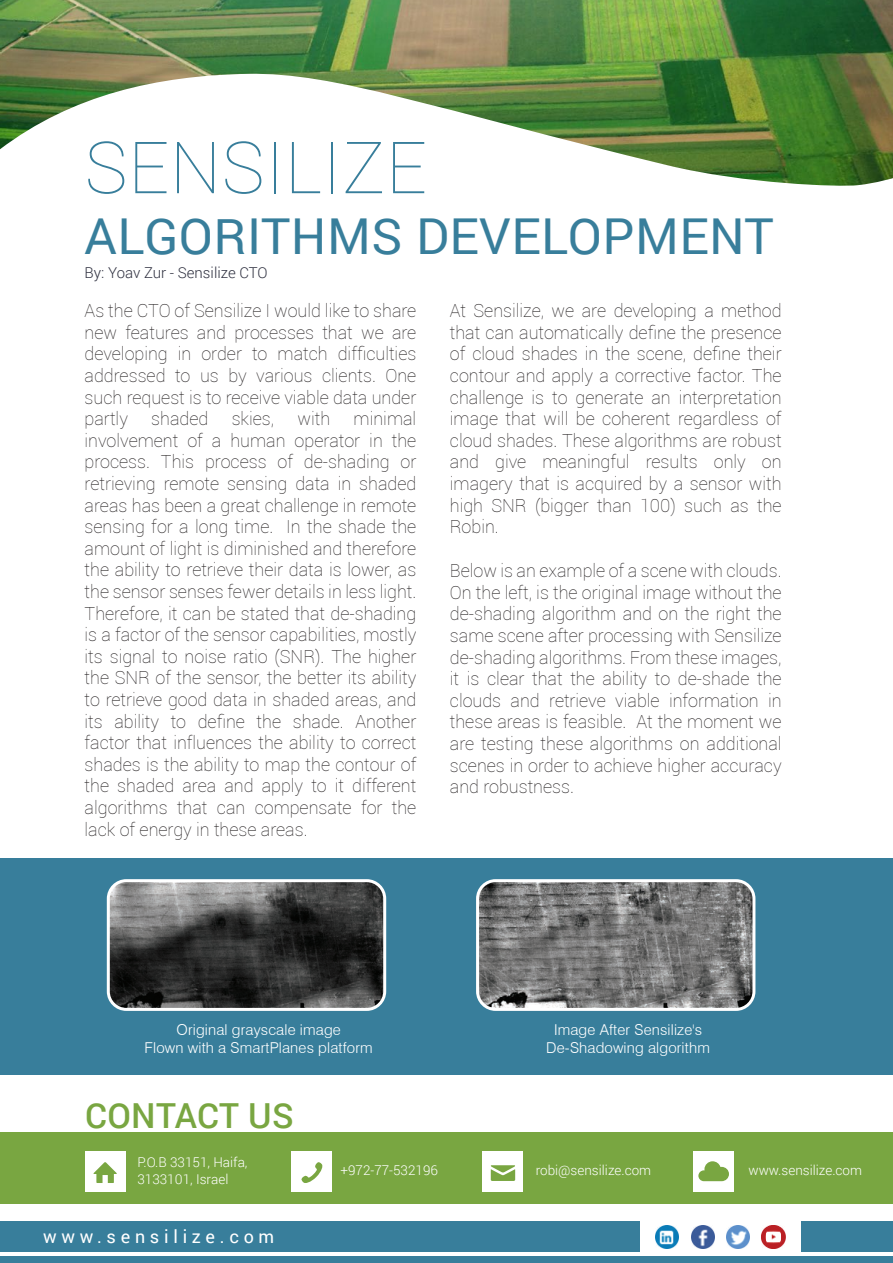
<style>
.page{position:relative;width:893px;height:1263px;background:#fff}
.page>*{position:absolute;margin:0;border:0;box-sizing:border-box;transform-origin:0 0}
.t1{font:100 72px "Roboto";letter-spacing:.01em;color:#387e9b}
.t2{font:49.5px "Roboto";letter-spacing:.01em;color:#387e9b}
.t3{font:500 34.5px "Roboto";letter-spacing:.01em;color:#79a641}
.t4{font:100 18px/21.6px "Roboto";color:#231f20;text-align:justify}
.t5{font:18px "Roboto";letter-spacing:.265em;color:#fff}
.t6{font:300 15px/18px "Swiss 721 BT";letter-spacing:.01em;color:#fff;text-align:center}
.t7{font:300 15px "Roboto";color:#2f3140}
.t8{font:300 13.5px/16.2px "Roboto";color:#fff}
</style>
<div class="page">
<div style="left:0;top:858px;width:893px;height:216px;background:#387e9b"></div>
<img style="left:0;top:0;width:893px;height:186px">
<div style="left:0;top:1132px;width:893px;height:71px;background:#79a641"></div>
<div style="left:0;top:1221px;width:640px;height:31px;background:#387e9b"></div>
<div style="left:802px;top:1221px;width:91px;height:31px;background:#387e9b"></div>
<img style="left:726px;top:1226px;width:24px;height:23px">
<img style="left:762px;top:1226px;width:23px;height:23px">
<img style="left:656px;top:1226px;width:23px;height:23px">
<img style="left:691px;top:1226px;width:23px;height:23px">
<div style="left:0;top:1256px;width:893px;height:7px;background:#387e9b"></div>
<img style="left:111px;top:883px;width:271px;height:124px">
<div style="left:107px;top:879px;width:279px;height:132px;border:3px solid #fff;border-radius:18px"></div>
<img style="left:480px;top:883px;width:274px;height:124px">
<div style="left:476px;top:879px;width:279px;height:132px;border:3px solid #fff;border-radius:18px"></div>
<div style="left:85px;top:1151px;width:40px;height:40px;background:#fff"></div>
<svg style="left:93px;top:1162px;width:24px;height:21px"></svg>
<div style="left:694px;top:1151px;width:40px;height:40px;background:#fff"></div>
<svg style="left:698px;top:1161px;width:31px;height:20px"></svg>
<div style="left:483px;top:1151px;width:40px;height:40px;background:#fff"></div>
<svg style="left:490px;top:1165px;width:26px;height:16px"></svg>
<div style="left:292px;top:1151px;width:40px;height:40px;background:#fff"></div>
<svg style="left:301px;top:1162px;width:22px;height:21px"></svg>
<h1 class="t1" style="left:85px;top:118px;width:344px">SENSILIZE</h1>
<h2 class="t2" style="left:85px;top:202px;width:691px">ALGORITHMS DEVELOPMENT</h2>
<p class="t7" style="left:85px;top:262px;width:184px">By: Yoav Zur - Sensilize CTO</p>
<p class="t4" style="left:85px;top:299px;width:333px">As the CTO of Sensilize I would like to share new features and processes that we are developing in order to match difficulties addressed to us by various clients. One such request is to receive viable data under partly</p>
<p class="t4" style="left:85px;top:407px;width:333px;text-indent:269px">minimal involvement of a human operator in the process. This process of de-shading or retrieving remote sensing data in shaded areas has been a great challenge in remote sensing for a long time. In the shade the amount of light is diminished and therefore the ability to retrieve their data is lower, as the sensor senses fewer details in less light.<br>Therefore, it can be stated that de-shading is a factor of the sensor capabilities, mostly its signal to noise ratio (SNR). The higher the SNR of the sensor, the better its ability to retrieve good data in shaded areas, and its ability to define the shade. Another factor that influences the ability to correct shades is the ability to map the contour of the shaded area and apply to it different algorithms that can compensate for the lack of energy in these areas.</p>
<p class="t4" style="left:151px;top:407px;width:59px">shaded</p>
<p class="t4" style="left:232px;top:407px;width:44px">skies,</p>
<p class="t4" style="left:298px;top:407px;width:34px">with</p>
<p class="t4" style="left:450px;top:299px;width:333px">At Sensilize, we are developing a method that can automatically define the presence of cloud shades in the scene, define their contour and apply a corrective factor. The challenge is to generate an interpretation image that will be coherent regardless of cloud shades. These algorithms are robust and give meaningful results only on imagery that is acquired by a sensor with high SNR (bigger than 100) such as the Robin.</p>
<p class="t4" style="left:450px;top:559px;width:333px">Below is an example of a scene with clouds.<br>On the left, is the original image without the de-shading algorithm and on the right the same scene after processing with Sensilize de-shading algorithms. From these images, it is clear that the ability to de-shade the clouds and retrieve viable information in these areas is feasible. At the moment we are testing these algorithms on additional scenes in order to achieve higher accuracy and robustness.</p>
<p class="t6" style="left:145px;top:1020px;width:230px">Original grayscale image<br>Flown with a SmartPlanes platform</p>
<p class="t6" style="left:546px;top:1020px;width:165px">Image After Sensilize's<br>De-Shadowing algorithm</p>
<h3 class="t3" style="left:85px;top:1091px;width:210px">CONTACT US</h3>
<p class="t8" style="left:137px;top:1154px;width:112px">P.O.B 33151, Haifa,<br>3133101, Israel</p>
<p class="t5" style="left:43px;top:1224px;width:233px">www.sensilize.com</p>
<p class="t8" style="left:340px;top:1162px;width:99px">+972-77-532196</p>
<p class="t8" style="left:536px;top:1162px;width:117px">robi@sensilize.com</p>
<p class="t8" style="left:748px;top:1162px;width:115px">www.sensilize.com</p>
</div>
